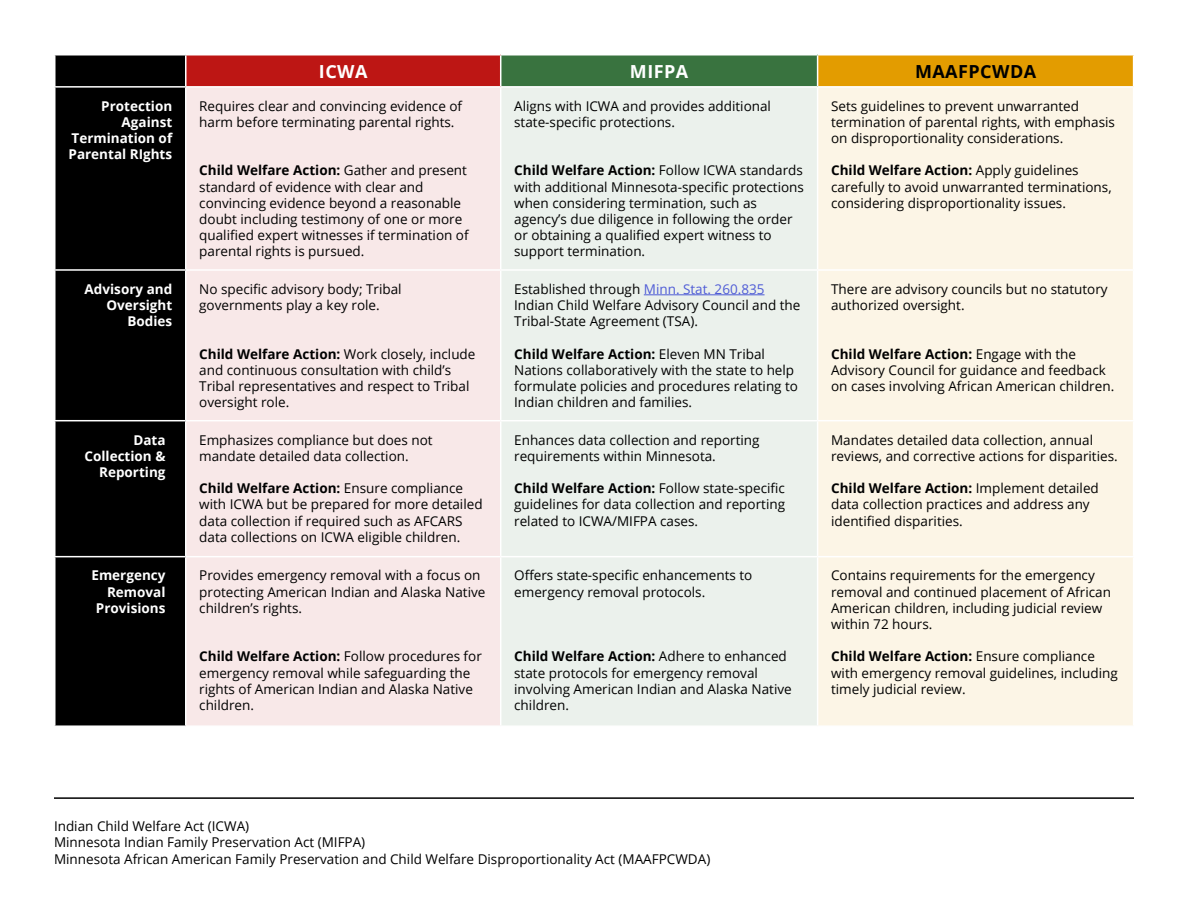
<style>
.page{position:relative;width:1188px;height:918px;background:#fff}
.page>*{position:absolute;margin:0;border:0;box-sizing:border-box;transform-origin:0 0}
.t1{font:700 18px "Open Sans";letter-spacing:.025em;color:#fff}
.t2{font:700 18px "Open Sans";letter-spacing:.025em;color:#000}
.t3{font:13.5px/16.2px "Open Sans";color:#000}
.t4{font:700 13.5px/16.2px "Open Sans";color:#fff;text-align:right}
.s1{font-weight:700}
.s2{color:#4f5cd6}
</style>
<div class="page">
<div style="left:56px;top:56px;width:129px;height:669px;background:#000"></div>
<div style="left:186px;top:55px;width:315px;height:32px;background:#bd1614"></div>
<div style="left:501px;top:55px;width:317px;height:32px;background:#39733f"></div>
<div style="left:818px;top:55px;width:316px;height:32px;background:#e39c00"></div>
<div style="left:187px;top:88px;width:313px;height:637px;background:#f8e8e8"></div>
<div style="left:501px;top:88px;width:316px;height:637px;background:#ebf1ec"></div>
<div style="left:818px;top:88px;width:315px;height:637px;background:#fcf5e6"></div>
<hr style="left:54px;top:269px;width:132px;height:2px;background:#fff">
<hr style="left:186px;top:269px;width:315px;height:2px;background:#fff">
<hr style="left:501px;top:269px;width:317px;height:2px;background:#fff">
<hr style="left:818px;top:269px;width:316px;height:2px;background:#fff">
<hr style="left:54px;top:420px;width:132px;height:1px;background:#fff">
<hr style="left:186px;top:420px;width:315px;height:1px;background:#fff">
<hr style="left:501px;top:420px;width:317px;height:1px;background:#fff">
<hr style="left:818px;top:420px;width:316px;height:1px;background:#fff">
<hr style="left:54px;top:556px;width:132px;height:1px;background:#fff">
<hr style="left:186px;top:556px;width:315px;height:1px;background:#fff">
<hr style="left:501px;top:556px;width:317px;height:1px;background:#fff">
<hr style="left:818px;top:556px;width:316px;height:1px;background:#fff">
<hr style="left:186px;top:54px;width:315px;height:2px;background:#fff">
<hr style="left:185px;top:56px;width:2px;height:30px;background:#fff">
<hr style="left:501px;top:54px;width:317px;height:2px;background:#fff">
<hr style="left:500px;top:56px;width:1px;height:30px;background:#fff">
<hr style="left:818px;top:54px;width:316px;height:2px;background:#fff">
<hr style="left:817px;top:56px;width:1px;height:30px;background:#fff">
<hr style="left:1133px;top:56px;width:1px;height:30px;background:#fff">
<hr style="left:54px;top:86px;width:132px;height:2px;background:#fff">
<hr style="left:186px;top:86px;width:315px;height:2px;background:#fff">
<hr style="left:501px;top:86px;width:317px;height:2px;background:#fff">
<hr style="left:818px;top:86px;width:316px;height:2px;background:#fff">
<hr style="left:644px;top:294px;width:121px;height:1px;background:#4f5cd6">
<hr style="left:54px;top:797px;width:1080px;height:2px;background:#000">
<h1 class="t1" style="left:319px;top:58px;width:50px">ICWA</h1>
<h1 class="t1" style="left:630px;top:58px;width:60px">MIFPA</h1>
<h1 class="t2" style="left:915px;top:58px;width:123px">MAAFPCWDA</h1>
<p class="t4" style="left:69px;top:97px;width:105px">Protection<br>Against<br>Termination of<br>Parental RIghts</p>
<p class="t3" style="left:199px;top:97px;width:264px">Requires clear and convincing evidence of harm before terminating parental rights.</p>
<p class="t3" style="left:199px;top:162px;width:271px"><span class="s1">Child Welfare Action:</span> Gather and present standard of evidence with clear and convincing evidence beyond a reasonable doubt including testimony of one or more qualified expert witnesses if termination of parental rights is pursued.</p>
<p class="t4" style="left:85px;top:280px;width:89px">Advisory and<br>Oversight<br>Bodies</p>
<p class="t3" style="left:199px;top:280px;width:204px">No specific advisory body; Tribal governments play a key role.</p>
<p class="t3" style="left:199px;top:345px;width:278px"><span class="s1">Child Welfare Action:</span> Work closely, include and continuous consultation with child’s Tribal representatives and respect to Tribal oversight role.</p>
<p class="t4" style="left:85px;top:431px;width:82px">Data<br>Collection &amp;<br>Reporting</p>
<p class="t3" style="left:199px;top:431px;width:235px">Emphasizes compliance but does not mandate detailed data collection.</p>
<p class="t3" style="left:199px;top:480px;width:285px"><span class="s1">Child Welfare Action:</span> Ensure compliance with ICWA but be prepared for more detailed data collection if required such as AFCARS data collections on ICWA eligible children.</p>
<p class="t4" style="left:91px;top:567px;width:76px">Emergency<br>Removal<br>Provisions</p>
<p class="t3" style="left:199px;top:567px;width:288px">Provides emergency removal with a focus on protecting American Indian and Alaska Native children’s rights.</p>
<p class="t3" style="left:199px;top:648px;width:284px"><span class="s1">Child Welfare Action:</span> Follow procedures for emergency removal while safeguarding the rights of American Indian and Alaska Native children.</p>
<p class="t3" style="left:514px;top:97px;width:258px">Aligns with ICWA and provides additional state-specific protections.</p>
<p class="t3" style="left:514px;top:162px;width:291px"><span class="s1">Child Welfare Action:</span> Follow ICWA standards with additional Minnesota-specific protections when considering termination, such as agency’s due diligence in following the order or obtaining a qualified expert witness to support termination.</p>
<p class="t3" style="left:514px;top:280px;width:288px">Established through <span class="s2">Minn. Stat. 260.835<br></span>Indian Child Welfare Advisory Council and the<br>Tribal-State Agreement (TSA).</p>
<p class="t3" style="left:514px;top:345px;width:285px"><span class="s1">Child Welfare Action:</span> Eleven MN Tribal Nations collaboratively with the state to help formulate policies and procedures relating to Indian children and families.</p>
<p class="t3" style="left:514px;top:431px;width:247px">Enhances data collection and reporting requirements within Minnesota.</p>
<p class="t3" style="left:514px;top:480px;width:272px;text-align:justify"><span class="s1">Child Welfare Action:</span> Follow state-specific guidelines for data collection and reporting related to ICWA/MIFPA cases.</p>
<p class="t3" style="left:514px;top:567px;width:240px">Offers state-specific enhancements to emergency removal protocols.</p>
<p class="t3" style="left:514px;top:648px;width:279px"><span class="s1">Child Welfare Action:</span> Adhere to enhanced state protocols for emergency removal involving American Indian and Alaska Native children.</p>
<p class="t3" style="left:831px;top:97px;width:285px">Sets guidelines to prevent unwarranted termination of parental rights, with emphasis on disproportionality considerations.</p>
<p class="t3" style="left:831px;top:162px;width:282px"><span class="s1">Child Welfare Action:</span> Apply guidelines carefully to avoid unwarranted terminations, considering disproportionality issues.</p>
<p class="t3" style="left:831px;top:280px;width:278px">There are advisory councils but no statutory authorized oversight.</p>
<p class="t3" style="left:831px;top:345px;width:285px"><span class="s1">Child Welfare Action:</span> Engage with the<br>Advisory Council for guidance and feedback on cases involving African American children.</p>
<p class="t3" style="left:831px;top:431px;width:288px">Mandates detailed data collection, annual reviews, and corrective actions for disparities.</p>
<p class="t3" style="left:831px;top:480px;width:269px"><span class="s1">Child Welfare Action:</span> Implement detailed data collection practices and address any identified disparities.</p>
<p class="t3" style="left:831px;top:567px;width:281px">Contains requirements for the emergency removal and continued placement of African American children, including judicial review within 72 hours.</p>
<p class="t3" style="left:831px;top:648px;width:288px"><span class="s1">Child Welfare Action:</span> Ensure compliance with emergency removal guidelines, including timely judicial review.</p>
<p class="t3" style="left:54px;top:818px;width:658px">Indian Child Welfare Act (ICWA)<br>Minnesota Indian Family Preservation Act (MIFPA)<br>Minnesota African American Family Preservation and Child Welfare Disproportionality Act (MAAFPCWDA)</p>
</div>
